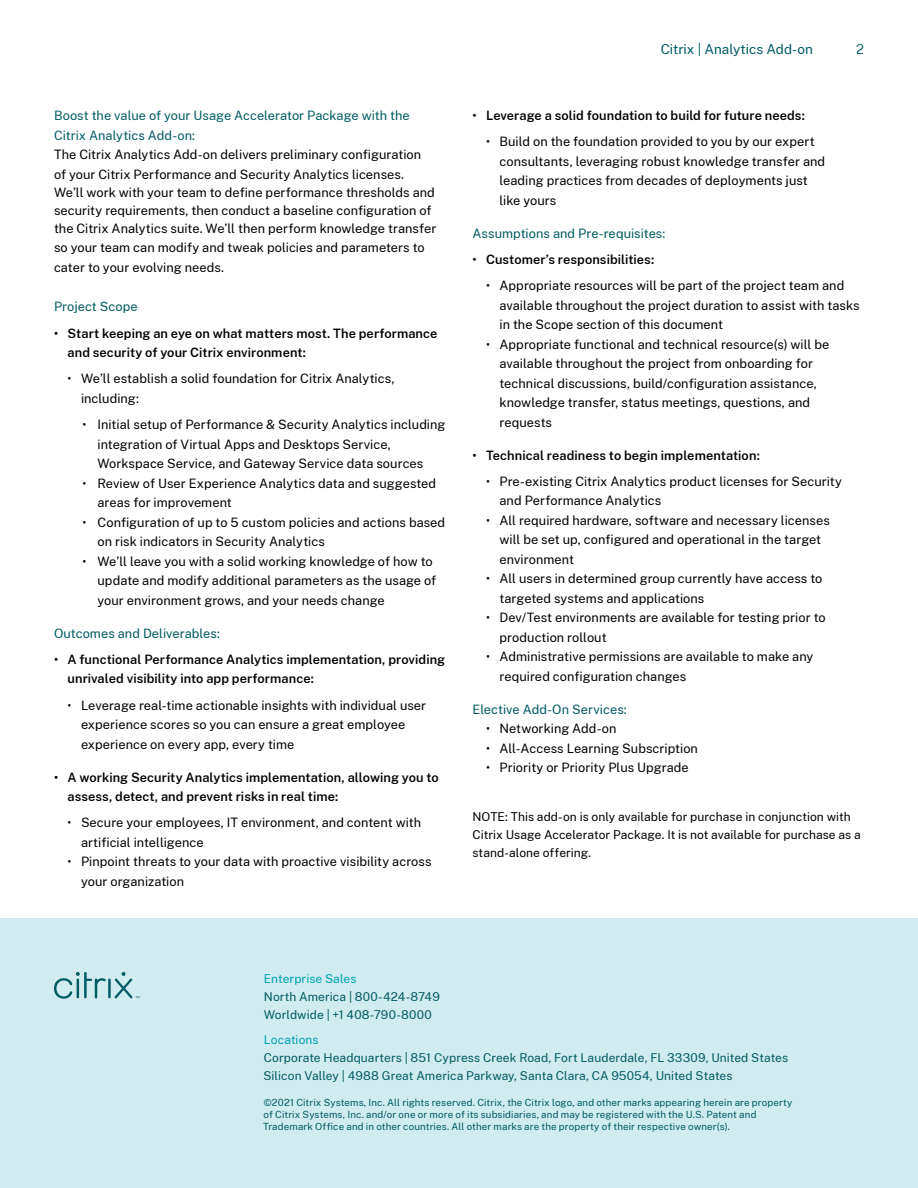
<style>
.page{position:relative;width:918px;height:1188px;background:#fff}
.page>*{position:absolute;margin:0;border:0;box-sizing:border-box;transform-origin:0 0}
.t1{font:13.5px "Public Sans";color:#005a64}
.t2{font:300 13.5px "Public Sans";color:#005a64}
.t3{font:12.75px/19.5px "Public Sans";letter-spacing:.005em;color:#000}
.t4{font:600 12.75px/19.5px "Public Sans";letter-spacing:.005em;color:#000}
.t5{font:12.75px/19.5px "Public Sans";letter-spacing:.005em;color:#005a64}
.t6{font:12px/18px "Public Sans";letter-spacing:.01em;color:#005a64}
.t7{font:12px/18px "Public Sans";letter-spacing:.005em;color:#000}
.t8{font:12px "Public Sans";letter-spacing:.005em;color:#00a4b5}
.t9{font:9.75px/12px "Public Sans";letter-spacing:.015em;color:#005a64}
</style>
<div class="page">
<div style="left:0;top:918px;width:918px;height:270px;background:#d0ecf0"></div>
<hr style="left:108px;top:979px;width:3px;height:19px;background:#005a64">
<svg style="left:54px;top:972px;width:52px;height:27px"></svg>
<svg style="left:115px;top:972px;width:25px;height:26px"></svg>
<p class="t5" style="left:54px;top:105px;width:357px">Boost the value of your Usage Accelerator Package with the<br>Citrix Analytics Add-on:</p>
<p class="t3" style="left:54px;top:144px;width:369px">The Citrix Analytics Add-on delivers preliminary configuration of your Citrix Performance and Security Analytics licenses.</p>
<p class="t3" style="left:54px;top:182px;width:384px;line-height:18px">We’ll work with your team to define performance thresholds and security requirements, then conduct a baseline configuration of the Citrix Analytics suite. We’ll then perform knowledge transfer</p>
<p class="t3" style="left:54px;top:237px;width:372px">so your team can modify and tweak policies and parameters to cater to your evolving needs.</p>
<p class="t5" style="left:54px;top:296px;width:85px">Project Scope</p>
<p class="t4" style="left:68px;top:322px;width:372px;text-indent:-14px">• Start keeping an eye on what matters most. The performance and security of your Citrix environment:</p>
<p class="t3" style="left:81px;top:368px;width:315px;text-indent:-14px">• We’ll establish a solid foundation for Citrix Analytics, including:</p>
<p class="t3" style="left:98px;top:414px;width:349px;text-indent:-15px">• Initial setup of Performance &amp; Security Analytics including integration of Virtual Apps and Desktops Service,<br>Workspace Service, and Gateway Service data sources</p>
<p class="t3" style="left:98px;top:472px;width:340px;text-indent:-15px">• Review of User Experience Analytics data and suggested areas for improvement</p>
<p class="t3" style="left:98px;top:511px;width:349px;text-indent:-15px">• Configuration of up to 5 custom policies and actions based on risk indicators in Security Analytics</p>
<p class="t3" style="left:98px;top:550px;width:340px;text-indent:-15px">• We’ll leave you with a solid working knowledge of how to update and modify additional parameters as the usage of your environment grows, and your needs change</p>
<p class="t5" style="left:54px;top:622px;width:168px">Outcomes and Deliverables:</p>
<p class="t4" style="left:68px;top:648px;width:379px;text-indent:-14px">• A functional Performance Analytics implementation, providing unrivaled visibility into app performance:</p>
<p class="t3" style="left:81px;top:694px;width:347px;text-indent:-14px">• Leverage real-time actionable insights with individual user experience scores so you can ensure a great employee experience on every app, every time</p>
<p class="t4" style="left:68px;top:766px;width:373px;text-indent:-14px">• A working Security Analytics implementation, allowing you to assess, detect, and prevent risks in real time:</p>
<p class="t3" style="left:81px;top:812px;width:342px;text-indent:-14px">• Secure your employees, IT environment, and content with artificial intelligence</p>
<p class="t3" style="left:81px;top:851px;width:352px;text-indent:-14px">• Pinpoint threats to your data with proactive visibility across your organization</p>
<p class="t1" style="left:661px;top:39px;width:154px">Citrix | Analytics Add-on</p>
<p class="t2" style="left:856px;top:39px;width:9px">2</p>
<p class="t4" style="left:473px;top:105px;width:334px">• Leverage a solid foundation to build for future needs:</p>
<p class="t3" style="left:500px;top:131px;width:327px;text-indent:-14px">• Build on the foundation provided to you by our expert consultants, leveraging robust knowledge transfer and leading practices from decades of deployments just like yours</p>
<p class="t5" style="left:473px;top:222px;width:194px">Assumptions and Pre-requisites:</p>
<p class="t4" style="left:473px;top:249px;width:183px">• Customer’s responsibilities:</p>
<p class="t3" style="left:500px;top:275px;width:362px;text-indent:-14px">• Appropriate resources will be part of the project team and available throughout the project duration to assist with tasks in the Scope section of this document</p>
<p class="t3" style="left:500px;top:333px;width:331px;text-indent:-14px">• Appropriate functional and technical resource(s) will be available throughout the project from onboarding for technical discussions, build/configuration assistance, knowledge transfer, status meetings, questions, and requests</p>
<p class="t4" style="left:473px;top:444px;width:289px">• Technical readiness to begin implementation:</p>
<p class="t3" style="left:500px;top:471px;width:344px;text-indent:-14px">• Pre-existing Citrix Analytics product licenses for Security and Performance Analytics</p>
<p class="t3" style="left:500px;top:510px;width:332px;text-indent:-14px">• All required hardware, software and necessary licenses will be set up, configured and operational in the target environment</p>
<p class="t3" style="left:500px;top:568px;width:324px;text-indent:-14px">• All users in determined group currently have access to targeted systems and applications</p>
<p class="t3" style="left:500px;top:607px;width:328px;text-indent:-14px">• Dev/Test environments are available for testing prior to production rollout</p>
<p class="t3" style="left:500px;top:646px;width:315px;text-indent:-14px">• Administrative permissions are available to make any required configuration changes</p>
<p class="t5" style="left:473px;top:699px;width:156px">Elective Add-On Services:</p>
<p class="t3" style="left:486px;top:718px;width:132px">• Networking Add-on</p>
<p class="t3" style="left:486px;top:738px;width:213px">• All-Access Learning Subscription</p>
<p class="t3" style="left:486px;top:757px;width:204px">• Priority or Priority Plus Upgrade</p>
<p class="t7" style="left:472px;top:807px;width:390px">NOTE: This add-on is only available for purchase in conjunction with<br>Citrix Usage Accelerator Package. It is not available for purchase as a stand-alone offering.</p>
<p class="t8" style="left:264px;top:970px;width:94px">Enterprise Sales</p>
<p class="t6" style="left:264px;top:987px;width:178px">North America | 800-424-8749<br>Worldwide | +1 408-790-8000</p>
<p class="t8" style="left:264px;top:1031px;width:56px">Locations</p>
<p class="t6" style="left:264px;top:1048px;width:526px">Corporate Headquarters | 851 Cypress Creek Road, Fort Lauderdale, FL 33309, United States<br>Silicon Valley | 4988 Great America Parkway, Santa Clara, CA 95054, United States</p>
<p class="t9" style="left:263px;top:1095px;width:531px">©2021 Citrix Systems, Inc. All rights reserved. Citrix, the Citrix logo, and other marks appearing herein are property of Citrix Systems, Inc. and/or one or more of its subsidiaries, and may be registered with the U.S. Patent and<br>Trademark Office and in other countries. All other marks are the property of their respective owner(s).</p>
</div>
